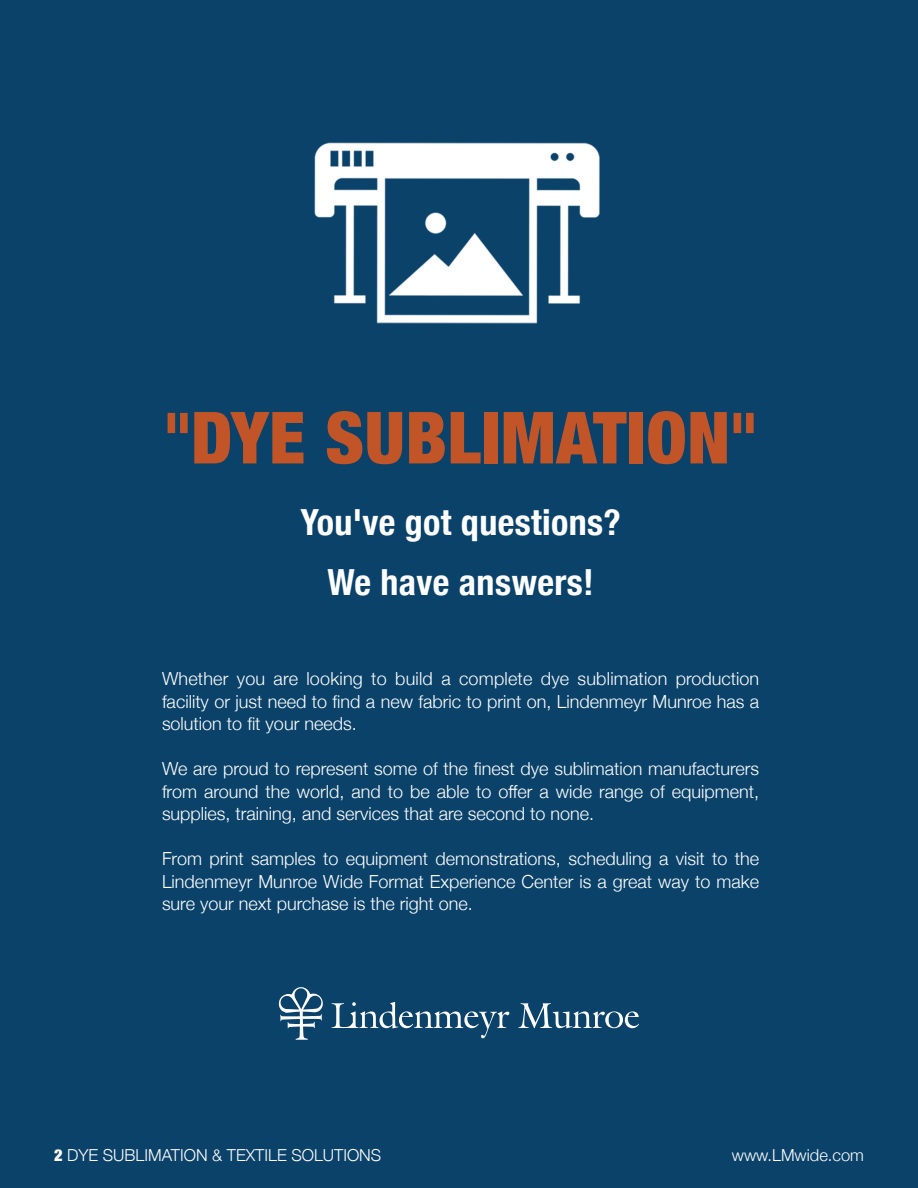
<style>
.page{position:relative;width:918px;height:1188px;background:#fff}
.page>*{position:absolute;margin:0;border:0;box-sizing:border-box;transform-origin:0 0}
.t1{font:900 condensed 72px "Helvetica Neue";letter-spacing:.01em;color:#c25527}
.t2{font:700 condensed 36px/60px "Helvetica Neue";letter-spacing:.01em;color:#fff;text-align:center}
.t3{font:300 18px/22.5px "Helvetica Neue";color:#fff;text-align:justify}
.t4{font:300 16.5px "Helvetica Neue";color:#fff}
.s1{font-weight:900;font-stretch:condensed}
</style>
<div class="page">
<div style="left:0;top:1092px;width:918px;height:96px;background:#0a426a"></div>
<div style="left:0;top:0;width:918px;height:1101px;background:#0a426a"></div>
<svg style="left:279px;top:987px;width:44px;height:53px"></svg>
<svg style="left:332px;top:1002px;width:177px;height:36px"></svg>
<svg style="left:518px;top:1003px;width:121px;height:25px"></svg>
<img style="left:314px;top:142px;width:286px;height:182px">
<h1 class="t1" style="left:165px;top:379px;width:593px"><sup>"</sup>DYE SUBLIMATION<sup>"</sup></h1>
<h2 class="t2" style="left:300px;top:490px;width:322px">You've got questions?<br>We have answers!</h2>
<p class="t3" style="left:162px;top:666px;width:599px">Whether you are looking to build a complete dye sublimation production facility or just need to find a new fabric to print on, Lindenmeyr Munroe has a solution to fit your needs.</p>
<p class="t3" style="left:162px;top:756px;width:599px">We are proud to represent some of the finest dye sublimation manufacturers from around the world, and to be able to offer a wide range of equipment, supplies, training, and services that are second to none.</p>
<p class="t3" style="left:162px;top:846px;width:599px">From print samples to equipment demonstrations, scheduling a visit to the Lindenmeyr Munroe Wide Format Experience Center is a great way to make sure your next purchase is the right one.</p>
<p class="t4" style="left:54px;top:1142px;width:329px"><span class="s1">2</span> DYE SUBLIMATION &amp; TEXTILE SOLUTIONS</p>
<p class="t4" style="left:732px;top:1142px;width:134px">www.LMwide.com</p>
</div>
